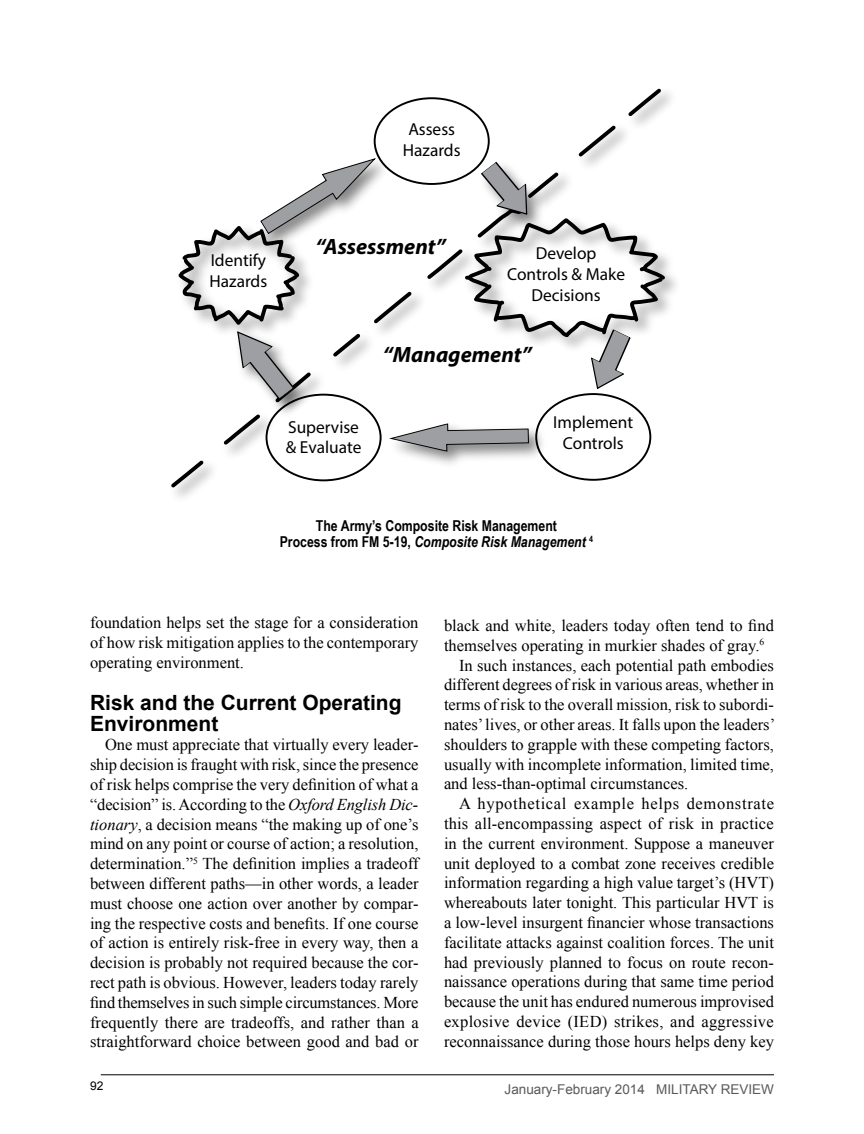
<style>
.page{position:relative;width:864px;height:1134px;background:#fff}
.page>*{position:absolute;margin:0;border:0;box-sizing:border-box;transform-origin:0 0}
.t1{font:italic 700 22.2px "Myriad Pro";color:#000}
.t2{font:700 21px/21px "Arial";color:#000}
.t3{font:17.4px/20.9px "Myriad Pro";color:#000;text-align:center}
.t4{font:16.5px/19.8px "Times New Roman";color:#000;text-align:justify}
.t5{font:16.5px "Times New Roman";letter-spacing:.02em;color:#000}
.t6{font:16.5px "Times New Roman";letter-spacing:.04em;color:#000}
.t7{font:700 15px/16.5px "Arial Narrow";color:#000;text-align:center}
.t8{font:13.5px "Arial";color:#58595b}
.t9{font:12px "Arial";color:#000}
.s1{font-style:italic}
</style>
<div class="page">
<hr style="left:101px;top:1075px;width:673px;height:1px;background:#000">
<svg style="left:171px;top:88px;width:497px;height:403px"></svg>
<div style="left:374px;top:97px;width:116px;height:88px;border:2px solid #000;border-radius:50%"></div>
<div style="left:535px;top:393px;width:116px;height:88px;border:2px solid #000;border-radius:50%"></div>
<p class="t3" style="left:403px;top:119px;width:59px">Assess<br>Hazards</p>
<h1 class="t1" style="left:315px;top:232px;width:132px">“Assessment”</h1>
<p class="t3" style="left:210px;top:250px;width:59px;text-align:left">Identify<br>Hazards</p>
<p class="t3" style="left:507px;top:243px;width:119px">Develop<br>Controls &amp; Make<br>Decisions</p>
<h1 class="t1" style="left:383px;top:340px;width:150px">“Management”</h1>
<p class="t3" style="left:286px;top:416px;width:77px;text-align:left">Supervise &amp; Evaluate</p>
<p class="t3" style="left:553px;top:412px;width:82px">Implement<br>Controls</p>
<p class="t7" style="left:280px;top:516px;width:315px">The Army’s Composite Risk Management<br>Process from FM 5-19, <span class="s1">Composite Risk Management</span> <sup>4</sup></p>
<p class="t4" style="left:90px;top:612px;width:330px">foundation helps set the stage for a consideration of how risk mitigation applies to the contemporary operating environment.</p>
<p class="t2" style="left:90px;top:692px;width:313px">Risk and the Current Operating<br>Environment</p>
<p class="t4" style="left:90px;top:735px;width:330px;text-indent:15px">One must appreciate that virtually every leader&shy;ship decision is fraught with risk, since the presence of risk helps comprise the very definition of what a “decision” is. According to the <span class="s1">Oxford English Dic&shy;tionary</span>, a decision means “the making up of one’s mind on any point or course of action; a resolution, determination.”<sup>5</sup> The definition implies a tradeoff between different paths—in other words, a leader must choose one action over another by compar&shy;ing the respective costs and benefits. If one course of action is entirely risk-free in every way, then a decision is probably not required because the cor&shy;rect path is obvious. However, leaders today rarely find themselves in such simple circumstances. More frequently there are tradeoffs, and rather than a straightforward choice between good and bad or</p>
<p class="t4" style="left:444px;top:615px;width:331px">black and white, leaders today often tend to find</p>
<p class="t4" style="left:444px;top:635px;width:322px">themselves operating in murkier shades of gray.<sup>6</sup></p>
<p class="t4" style="left:459px;top:655px;width:317px">In such instances, each potential path embodies</p>
<p class="t4" style="left:444px;top:675px;width:332px">different degrees of risk in various areas, whether in</p>
<p class="t4" style="left:444px;top:694px;width:332px">terms of risk to the overall mission, risk to subordi-</p>
<p class="t4" style="left:444px;top:714px;width:333px">nates’ lives, or other areas. It falls upon the leaders’</p>
<p class="t4" style="left:444px;top:734px;width:332px">shoulders to grapple with these competing factors,</p>
<p class="t4" style="left:444px;top:754px;width:332px">usually with incomplete information, limited time,</p>
<p class="t4" style="left:444px;top:774px;width:246px">and less-than-optimal circumstances.</p>
<p class="t6" style="left:459px;top:793px;width:317px">A hypothetical example helps demonstrate</p>
<p class="t4" style="left:444px;top:813px;width:331px">this all-encompassing aspect of risk in practice</p>
<p class="t4" style="left:444px;top:833px;width:332px">in the current environment. Suppose a maneuver</p>
<p class="t4" style="left:444px;top:853px;width:332px">unit deployed to a combat zone receives credible</p>
<p class="t4" style="left:444px;top:873px;width:331px">information regarding a high value target’s (HVT)</p>
<p class="t4" style="left:444px;top:892px;width:331px">whereabouts later tonight. This particular HVT is</p>
<p class="t4" style="left:444px;top:912px;width:332px">a low-level insurgent financier whose transactions</p>
<p class="t4" style="left:444px;top:932px;width:332px">facilitate attacks against coalition forces. The unit</p>
<p class="t4" style="left:444px;top:952px;width:332px">had previously planned to focus on route recon-</p>
<p class="t4" style="left:444px;top:972px;width:332px">naissance operations during that same time period</p>
<p class="t4" style="left:444px;top:991px;width:332px">because the unit has endured numerous improvised</p>
<p class="t5" style="left:444px;top:1010px;width:331px">explosive device (IED) strikes, and aggressive</p>
<p class="t4" style="left:444px;top:1031px;width:332px">reconnaissance during those hours helps deny key</p>
<p class="t9" style="left:90px;top:1078px;width:15px">92</p>
<p class="t8" style="left:505px;top:1080px;width:271px">January-February 2014 MILITARY REVIEW</p>
</div>
